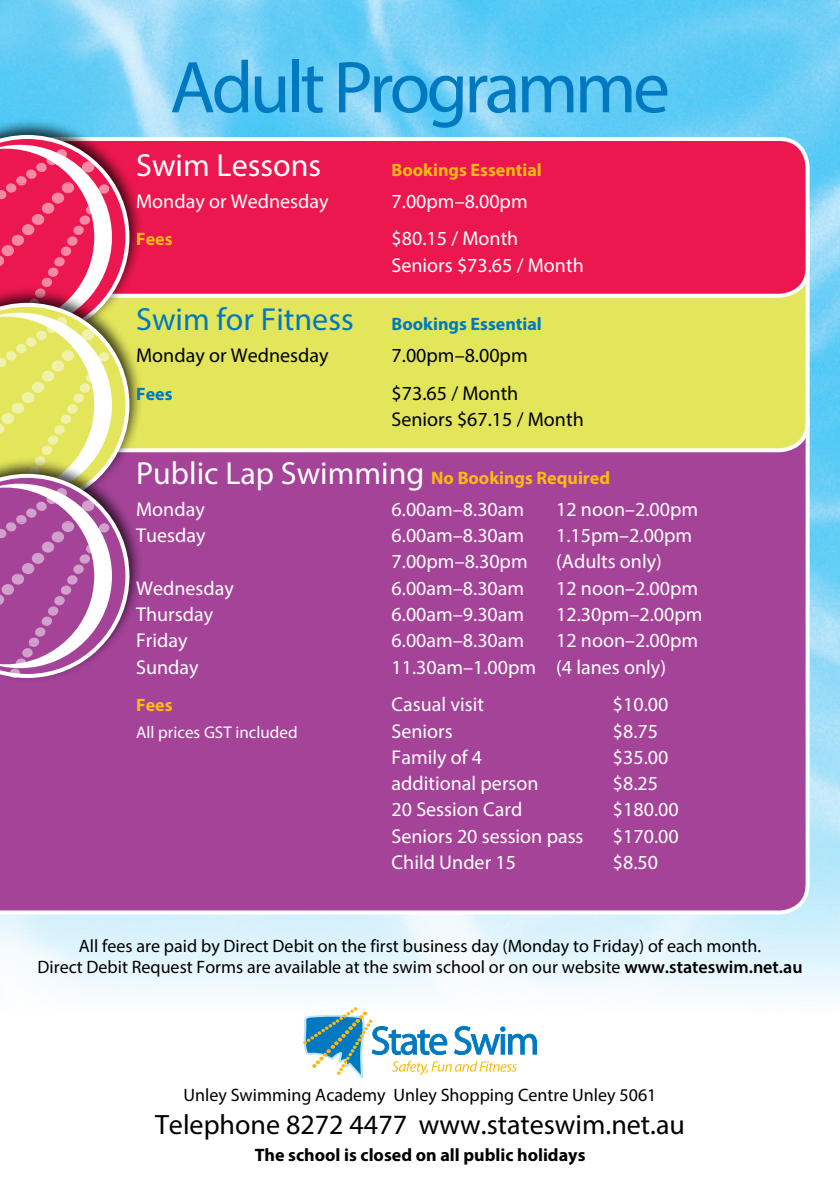
<style>
.page{position:relative;width:840px;height:1191px;background:#fff}
.page>*{position:absolute;margin:0;border:0;box-sizing:border-box;transform-origin:0 0}
.t1{font:74px "Myriad Pro";letter-spacing:-.05em;color:#0079c1}
.t2{font:32px "Myriad Pro";color:#fff}
.t3{font:28px "Myriad Pro";color:#000}
.t4{font:20px/26px "Myriad Pro";color:#fff}
.t5{font:20px/26.4px "Myriad Pro";color:#000}
.t6{font:18px/21.6px "Myriad Pro";color:#000;text-align:center}
.t7{font:700 18px "Myriad Pro";color:#fdb913}
.t8{font:700 18px "Myriad Pro";color:#000}
.t9{font:700 18px "Myriad Pro";color:#0079c1}
.t10{font:17px "Myriad Pro";color:#fff}
.s1{font-weight:400;font-size:32px}
.s2{font-weight:400;font-size:32px;color:#fff}
.s3{font-weight:600}
</style>
<div class="page">
<img style="left:0;top:0;width:839px;height:1079px">
<div style="left:0;top:452px;width:809px;height:462px;background:#a54399"></div>
<div style="left:143px;top:298px;width:666px;height:154px;background:#e3e65b"></div>
<div style="left:143px;top:137px;width:666px;height:161px;background:#ed174f"></div>
<div style="left:0;top:118px;width:143px;height:226px;background:#000;opacity:.75"></div>
<div style="left:0;top:285px;width:143px;height:227px;background:#000;opacity:.75"></div>
<div style="left:0;top:456px;width:143px;height:227px;background:#000;opacity:.75"></div>
<svg style="left:0;top:135px;width:129px;height:543px"></svg>
<svg style="left:303px;top:1007px;width:233px;height:71px"></svg>
<h1 class="t1" style="left:170px;top:42px;width:501px">Adult Programme</h1>
<h2 class="t2" style="left:136px;top:145px;width:186px">Swim Lessons</h2>
<p class="t7" style="left:391px;top:158px;width:152px">Bookings Essential</p>
<p class="t4" style="left:136px;top:188px;width:194px">Monday or Wednesday</p>
<p class="t4" style="left:391px;top:188px;width:137px">7.00pm–8.00pm</p>
<p class="t7" style="left:136px;top:228px;width:38px">Fees</p>
<p class="t4" style="left:391px;top:225px;width:194px">$80.15 / Month<br>Seniors $73.65 / Month</p>
<p class="t9" style="left:136px;top:312px;width:407px"><span class="s1">Swim for Fitness</span> Bookings Essential</p>
<p class="t5" style="left:136px;top:341px;width:194px">Monday or Wednesday</p>
<p class="t5" style="left:391px;top:341px;width:137px">7.00pm–8.00pm</p>
<p class="t9" style="left:136px;top:382px;width:38px">Fees</p>
<p class="t5" style="left:391px;top:379px;width:194px">$73.65 / Month<br>Seniors $67.15 / Month</p>
<p class="t7" style="left:136px;top:466px;width:475px"><span class="s2">Public Lap Swimming</span> No Bookings Required</p>
<p class="t4" style="left:136px;top:496px;width:70px">Monday</p>
<p class="t4" style="left:391px;top:496px;width:134px">6.00am–8.30am</p>
<p class="t4" style="left:556px;top:496px;width:143px">12 noon–2.00pm</p>
<p class="t4" style="left:136px;top:522px;width:71px">Tuesday</p>
<p class="t4" style="left:391px;top:522px;width:137px">6.00am–8.30am<br>7.00pm–8.30pm</p>
<p class="t4" style="left:556px;top:522px;width:137px">1.15pm–2.00pm (Adults only)</p>
<p class="t4" style="left:136px;top:574px;width:99px">Wednesday</p>
<p class="t4" style="left:391px;top:574px;width:134px">6.00am–8.30am</p>
<p class="t4" style="left:556px;top:574px;width:143px">12 noon–2.00pm</p>
<p class="t4" style="left:136px;top:601px;width:78px">Thursday</p>
<p class="t4" style="left:391px;top:601px;width:134px">6.00am–9.30am</p>
<p class="t4" style="left:556px;top:601px;width:148px">12.30pm–2.00pm</p>
<p class="t4" style="left:136px;top:627px;width:53px">Friday</p>
<p class="t4" style="left:391px;top:627px;width:134px">6.00am–8.30am</p>
<p class="t4" style="left:556px;top:627px;width:143px">12 noon–2.00pm</p>
<p class="t4" style="left:136px;top:653px;width:64px">Sunday</p>
<p class="t4" style="left:391px;top:653px;width:276px">11.30am–1.00pm (4 lanes only)</p>
<p class="t7" style="left:136px;top:693px;width:38px">Fees</p>
<p class="t4" style="left:391px;top:691px;width:94px">Casual visit</p>
<p class="t4" style="left:612px;top:691px;width:57px">$10.00</p>
<p class="t10" style="left:136px;top:721px;width:163px">All prices GST included</p>
<p class="t4" style="left:391px;top:717px;width:63px">Seniors</p>
<p class="t4" style="left:612px;top:717px;width:47px">$8.75</p>
<p class="t4" style="left:391px;top:744px;width:148px">Family of 4 additional person</p>
<p class="t4" style="left:612px;top:744px;width:57px">$35.00 $8.25</p>
<p class="t4" style="left:391px;top:796px;width:132px">20 Session Card</p>
<p class="t4" style="left:612px;top:796px;width:67px">$180.00</p>
<p class="t4" style="left:391px;top:822px;width:193px">Seniors 20 session pass</p>
<p class="t4" style="left:612px;top:822px;width:67px">$170.00</p>
<p class="t4" style="left:391px;top:849px;width:126px">Child Under 15</p>
<p class="t4" style="left:612px;top:849px;width:47px">$8.50</p>
<p class="t6" style="left:38px;top:934px;width:766px">All fees are paid by Direct Debit on the first business day (Monday to Friday) of each month.<br>Direct Debit Request Forms are available at the swim school or on our website <span class="s3">www.stateswim.net.au</span></p>
<p class="t6" style="left:183px;top:1083px;width:474px">Unley Swimming Academy Unley Shopping Centre Unley 5061</p>
<h3 class="t3" style="left:155px;top:1107px;width:531px">Telephone 8272 4477 www.stateswim.net.au</h3>
<p class="t8" style="left:254px;top:1142px;width:332px">The school is closed on all public holidays</p>
</div>
